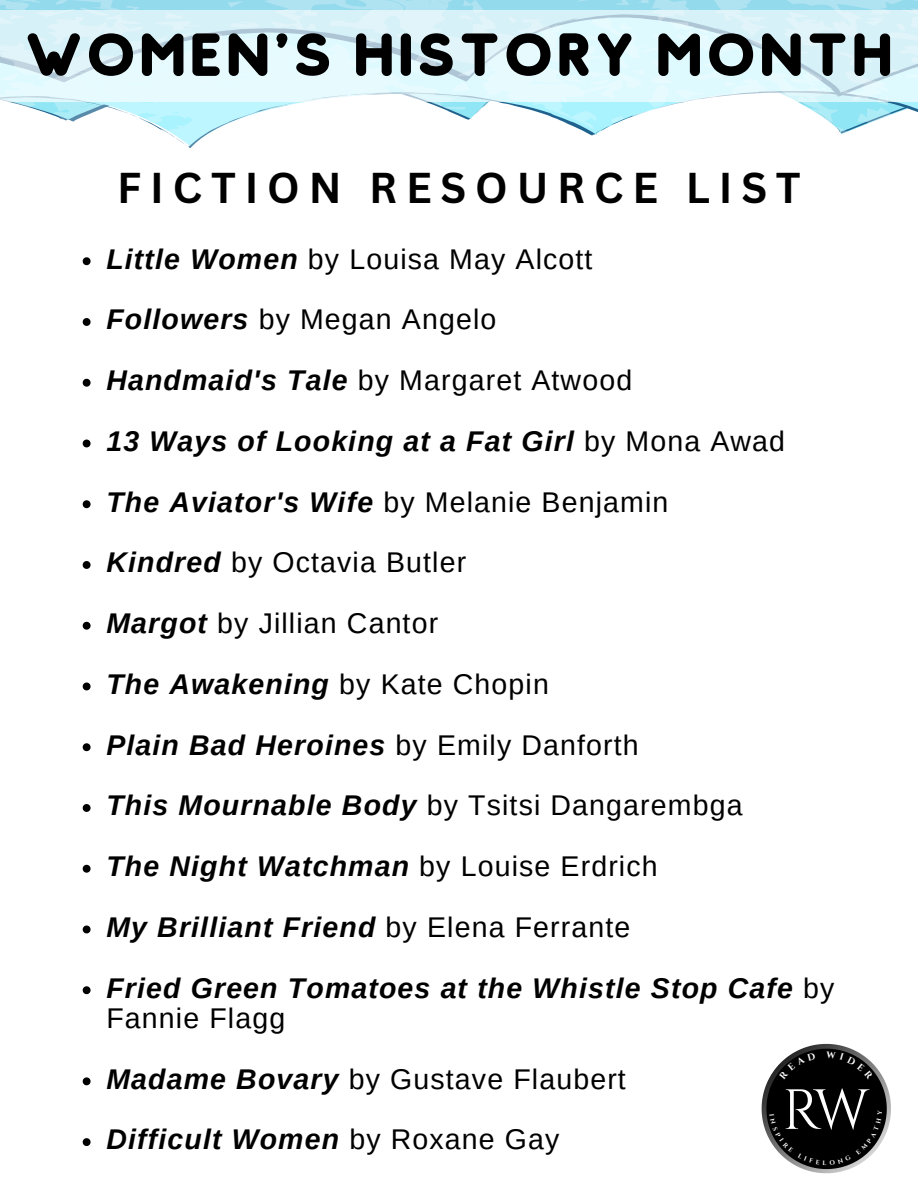
<style>
.page{position:relative;width:918px;height:1188px;background:#fff}
.page>*{position:absolute;margin:0;border:0;box-sizing:border-box;transform-origin:0 0}
.t1{font:60px "Studly";color:#000}
.t2{font:56.55px "Cinzel";color:#fff}
.t3{font:700 42px "Canva Sans";letter-spacing:.21em;color:#000}
.t4{font:italic 700 28.5px/60.8px "Arimo";letter-spacing:.04em;color:#000}
.t5{font:28.5px/60.8px "Arimo";letter-spacing:.04em;color:#000}
.s1{font-weight:400;font-style:normal}
.s2{font-weight:700;font-style:italic}
</style>
<div class="page">
<svg style="left:149px;top:123px;width:80px;height:26px"></svg>
<svg style="left:298px;top:0;width:210px;height:120px"></svg>
<svg style="left:401px;top:102px;width:69px;height:8px"></svg>
<svg style="left:459px;top:0;width:37px;height:10px"></svg>
<svg style="left:508px;top:0;width:410px;height:135px"></svg>
<svg style="left:0;top:0;width:298px;height:123px"></svg>
<div style="left:0;top:10px;width:918px;height:92px;background:#fff;opacity:.64"></div>
<svg style="left:83px;top:257px;width:8px;height:8px"></svg>
<svg style="left:83px;top:318px;width:8px;height:8px"></svg>
<svg style="left:83px;top:379px;width:8px;height:8px"></svg>
<svg style="left:83px;top:440px;width:8px;height:7px"></svg>
<svg style="left:83px;top:500px;width:8px;height:8px"></svg>
<svg style="left:83px;top:561px;width:8px;height:8px"></svg>
<svg style="left:83px;top:622px;width:8px;height:8px"></svg>
<svg style="left:83px;top:683px;width:8px;height:7px"></svg>
<svg style="left:83px;top:743px;width:8px;height:8px"></svg>
<svg style="left:83px;top:804px;width:8px;height:8px"></svg>
<svg style="left:83px;top:865px;width:8px;height:8px"></svg>
<svg style="left:83px;top:926px;width:8px;height:7px"></svg>
<svg style="left:83px;top:986px;width:8px;height:8px"></svg>
<svg style="left:83px;top:1077px;width:8px;height:8px"></svg>
<svg style="left:83px;top:1138px;width:8px;height:8px"></svg>
<svg style="left:762px;top:1044px;width:129px;height:129px"></svg>
<h1 class="t1" style="left:23px;top:22px;width:873px">WOMEN'S HISTORY MONTH</h1>
<h3 class="t3" style="left:117px;top:158px;width:685px">FICTION RESOURCE LIST</h3>
<p class="t4" style="left:106px;top:228px;width:730px">Little Women <span class="s1">by Louisa May Alcott<br></span>Followers <span class="s1">by Megan Angelo<br></span>Handmaid's Tale <span class="s1">by Margaret Atwood<br></span>13 Ways of Looking at a Fat Girl <span class="s1">by Mona Awad </span>The Aviator's Wife <span class="s1">by Melanie Benjamin<br></span>Kindred <span class="s1">by Octavia Butler<br></span>Margot <span class="s1">by Jillian Cantor<br></span>The Awakening <span class="s1">by Kate Chopin<br></span>Plain Bad Heroines <span class="s1">by Emily Danforth<br></span>This Mournable Body <span class="s1">by Tsitsi Dangarembga<br></span>The Night Watchman <span class="s1">by Louise Erdrich<br></span>My Brilliant Friend <span class="s1">by Elena Ferrante<br></span>Fried Green Tomatoes at the Whistle Stop Cafe <span class="s1">by</span></p>
<p class="t5" style="left:106px;top:988px;width:521px">Fannie Flagg<br><span class="s2">Madame Bovary</span> by Gustave Flaubert<br><span class="s2">Difficult Women</span> by Roxane Gay</p>
<h2 class="t2" style="left:782px;top:1074px;width:88px">RW</h2>
</div>
